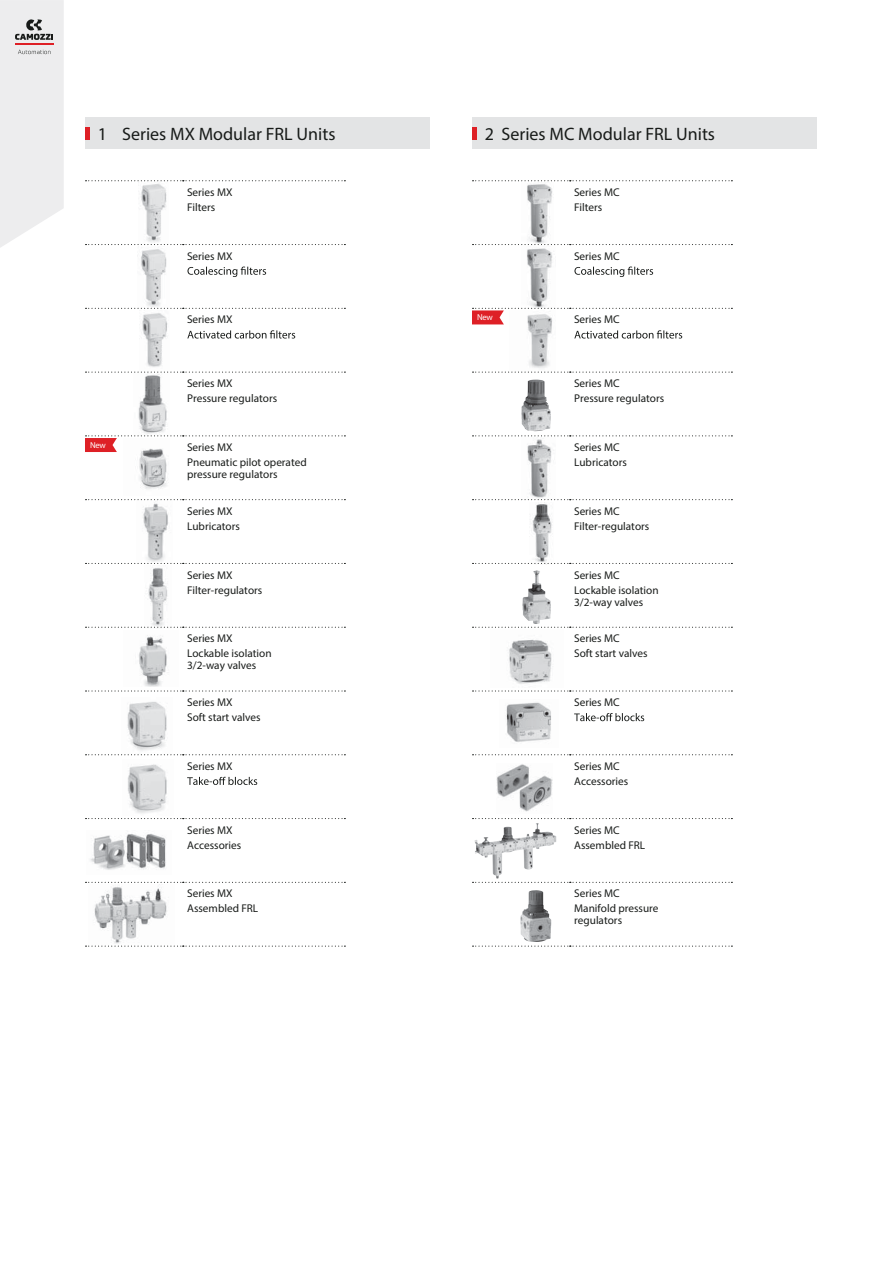
<style>
.page{position:relative;width:893px;height:1263px;background:#fff}
.page>*{position:absolute;margin:0;border:0;box-sizing:border-box;transform-origin:0 0}
.t1{font:500 18px "Akko W1 G";color:#181b19}
.t2{font:500 11.25px/12px "Akko W1 G";color:#181b19}
.t3{font:300 11.25px "Akko W1 G";color:#181b19}
.t4{font:500 8.7px "Akko W1 G";letter-spacing:-.03em;color:#fff}
</style>
<div class="page">
<svg style="left:0;top:0;width:64px;height:248px;background:#eae9ea"></svg>
<img style="left:496px;top:764px;width:56px;height:48px">
<img style="left:520px;top:890px;width:31px;height:52px">
<img style="left:509px;top:639px;width:43px;height:45px">
<img style="left:522px;top:571px;width:29px;height:53px">
<img style="left:527px;top:184px;width:26px;height:60px">
<svg style="left:527px;top:248px;width:25px;height:59px"></svg>
<img style="left:511px;top:324px;width:44px;height:48px">
<img style="left:521px;top:380px;width:30px;height:51px">
<img style="left:527px;top:439px;width:27px;height:59px">
<img style="left:532px;top:502px;width:20px;height:61px">
<img style="left:506px;top:702px;width:45px;height:40px">
<svg style="left:474px;top:823px;width:83px;height:56px"></svg>
<img style="left:475px;top:823px;width:62px;height:33px">
<div style="left:472px;top:117px;width:344px;height:32px;background:#e3e4e5"></div>
<svg style="left:472px;top:180px;width:260px;height:1px"></svg>
<svg style="left:472px;top:244px;width:260px;height:1px"></svg>
<svg style="left:472px;top:372px;width:260px;height:1px"></svg>
<svg style="left:472px;top:435px;width:260px;height:1px"></svg>
<svg style="left:472px;top:499px;width:260px;height:1px"></svg>
<svg style="left:472px;top:563px;width:260px;height:1px"></svg>
<svg style="left:472px;top:627px;width:260px;height:1px"></svg>
<svg style="left:472px;top:690px;width:260px;height:2px"></svg>
<svg style="left:472px;top:754px;width:260px;height:1px"></svg>
<svg style="left:472px;top:818px;width:260px;height:1px"></svg>
<svg style="left:472px;top:882px;width:260px;height:1px"></svg>
<svg style="left:472px;top:946px;width:260px;height:1px"></svg>
<svg style="left:574px;top:267px;width:79px;height:10px"></svg>
<svg style="left:574px;top:330px;width:108px;height:9px"></svg>
<svg style="left:574px;top:713px;width:70px;height:8px"></svg>
<hr style="left:472px;top:127px;width:4px;height:13px;background:#de2026">
<img style="left:90px;top:834px;width:76px;height:36px">
<img style="left:138px;top:374px;width:29px;height:60px">
<img style="left:139px;top:452px;width:28px;height:37px">
<img style="left:141px;top:183px;width:26px;height:60px">
<img style="left:137px;top:249px;width:31px;height:59px">
<img style="left:142px;top:313px;width:26px;height:54px">
<img style="left:143px;top:503px;width:25px;height:60px">
<img style="left:144px;top:568px;width:27px;height:59px">
<img style="left:139px;top:635px;width:28px;height:52px">
<img style="left:127px;top:701px;width:40px;height:50px">
<img style="left:128px;top:764px;width:39px;height:50px">
<img style="left:94px;top:884px;width:73px;height:60px">
<div style="left:85px;top:117px;width:344px;height:32px;background:#e3e4e5"></div>
<svg style="left:86px;top:180px;width:259px;height:1px"></svg>
<svg style="left:86px;top:244px;width:259px;height:1px"></svg>
<svg style="left:86px;top:308px;width:259px;height:1px"></svg>
<svg style="left:86px;top:372px;width:259px;height:1px"></svg>
<svg style="left:86px;top:499px;width:259px;height:1px"></svg>
<svg style="left:86px;top:563px;width:259px;height:1px"></svg>
<svg style="left:86px;top:627px;width:259px;height:1px"></svg>
<svg style="left:86px;top:690px;width:259px;height:2px"></svg>
<svg style="left:86px;top:754px;width:259px;height:1px"></svg>
<svg style="left:86px;top:818px;width:259px;height:1px"></svg>
<svg style="left:86px;top:882px;width:259px;height:1px"></svg>
<svg style="left:86px;top:946px;width:259px;height:1px"></svg>
<svg style="left:187px;top:267px;width:79px;height:10px"></svg>
<svg style="left:187px;top:330px;width:108px;height:9px"></svg>
<svg style="left:187px;top:777px;width:70px;height:8px"></svg>
<hr style="left:85px;top:127px;width:4px;height:13px;background:#de2026">
<svg style="left:85px;top:435px;width:260px;height:17px"></svg>
<svg style="left:472px;top:308px;width:260px;height:16px"></svg>
<h1 class="t1" style="left:98px;top:127px;width:239px">1 Series MX Modular FRL Units</h1>
<h1 class="t1" style="left:485px;top:127px;width:232px">2 Series MC Modular FRL Units</h1>
<p class="t3" style="left:187px;top:185px;width:47px">Series MX</p>
<p class="t2" style="left:187px;top:202px;width:30px">Filters</p>
<p class="t3" style="left:574px;top:185px;width:47px">Series MC</p>
<p class="t2" style="left:574px;top:202px;width:30px">Filters</p>
<p class="t3" style="left:187px;top:249px;width:47px">Series MX</p>
<p class="t3" style="left:574px;top:249px;width:47px">Series MC</p>
<p class="t3" style="left:187px;top:313px;width:47px">Series MX</p>
<p class="t4" style="left:477px;top:314px;width:17px">New</p>
<p class="t3" style="left:574px;top:313px;width:47px">Series MC</p>
<p class="t4" style="left:90px;top:442px;width:17px">New</p>
<p class="t3" style="left:187px;top:377px;width:47px">Series MX</p>
<p class="t2" style="left:187px;top:393px;width:92px">Pressure regulators</p>
<p class="t3" style="left:187px;top:441px;width:47px">Series MX</p>
<p class="t2" style="left:187px;top:457px;width:121px">Pneumatic pilot operated pressure regulators</p>
<p class="t3" style="left:187px;top:504px;width:47px">Series MX</p>
<p class="t2" style="left:187px;top:521px;width:54px">Lubricators</p>
<p class="t3" style="left:187px;top:568px;width:47px">Series MX</p>
<p class="t2" style="left:187px;top:584px;width:77px">Filter-regulators</p>
<p class="t3" style="left:187px;top:632px;width:47px">Series MX</p>
<p class="t2" style="left:187px;top:648px;width:86px">Lockable isolation<br>3/2-way valves</p>
<p class="t3" style="left:187px;top:696px;width:47px">Series MX</p>
<p class="t2" style="left:187px;top:712px;width:75px">Soft start valves</p>
<p class="t3" style="left:574px;top:377px;width:47px">Series MC</p>
<p class="t2" style="left:574px;top:393px;width:92px">Pressure regulators</p>
<p class="t3" style="left:574px;top:441px;width:47px">Series MC</p>
<p class="t2" style="left:574px;top:457px;width:54px">Lubricators</p>
<p class="t3" style="left:574px;top:504px;width:47px">Series MC</p>
<p class="t2" style="left:574px;top:521px;width:77px">Filter-regulators</p>
<p class="t3" style="left:574px;top:568px;width:47px">Series MC</p>
<p class="t2" style="left:574px;top:584px;width:86px">Lockable isolation<br>3/2-way valves</p>
<p class="t3" style="left:574px;top:632px;width:47px">Series MC</p>
<p class="t2" style="left:574px;top:648px;width:75px">Soft start valves</p>
<p class="t3" style="left:574px;top:696px;width:47px">Series MC</p>
<p class="t3" style="left:187px;top:759px;width:47px">Series MX</p>
<p class="t3" style="left:574px;top:759px;width:47px">Series MC</p>
<p class="t2" style="left:574px;top:776px;width:56px">Accessories</p>
<p class="t3" style="left:187px;top:823px;width:47px">Series MX</p>
<p class="t2" style="left:187px;top:840px;width:56px">Accessories</p>
<p class="t3" style="left:574px;top:823px;width:47px">Series MC</p>
<p class="t2" style="left:574px;top:840px;width:73px">Assembled FRL</p>
<p class="t3" style="left:187px;top:887px;width:47px">Series MX</p>
<p class="t2" style="left:187px;top:903px;width:73px">Assembled FRL</p>
<p class="t3" style="left:574px;top:887px;width:47px">Series MC</p>
<p class="t2" style="left:574px;top:903px;width:86px">Manifold pressure regulators</p>
</div>
